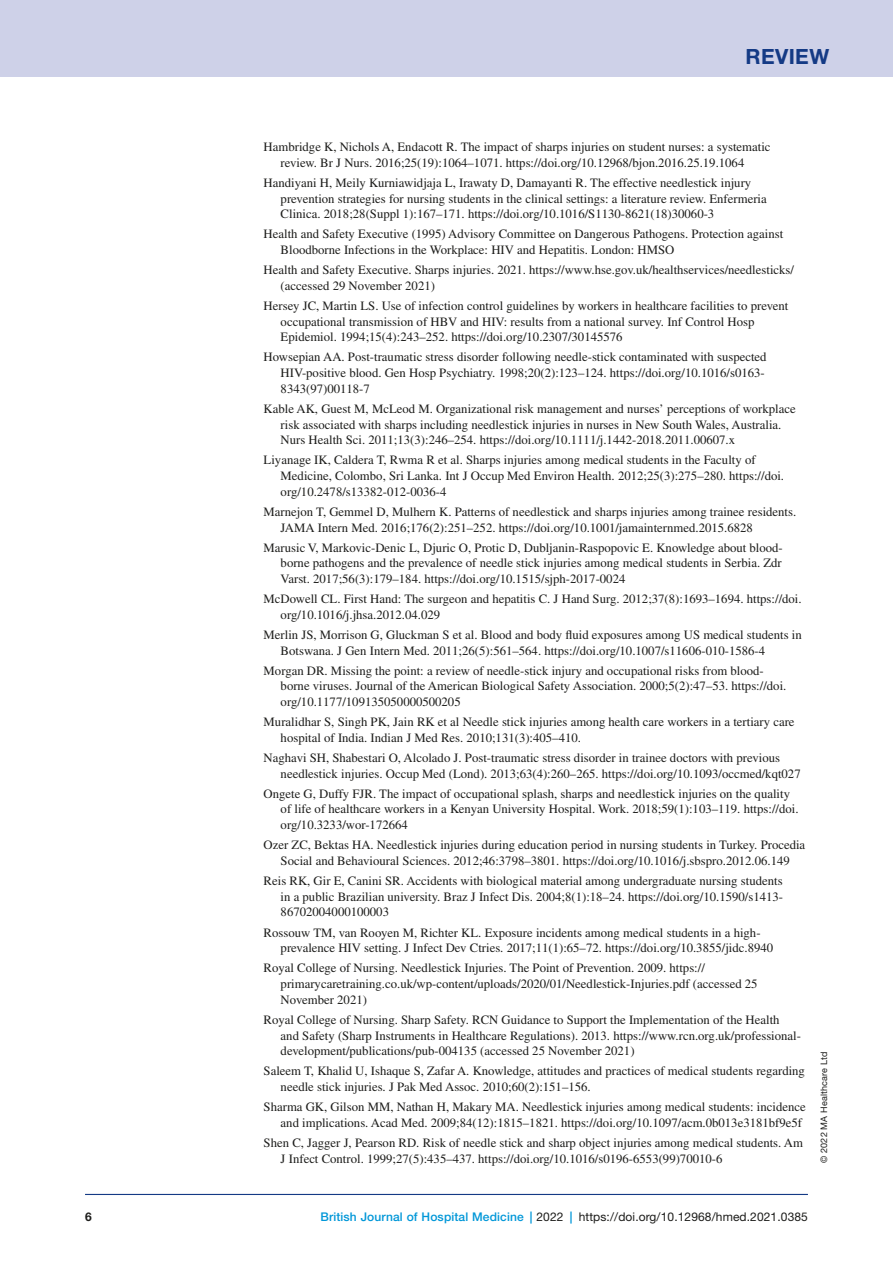
<style>
.page{position:relative;width:893px;height:1263px;background:#fff}
.page>*{position:absolute;margin:0;border:0;box-sizing:border-box;transform-origin:0 0}
.t1{font:700 21px "Helvetica Neue LT Std";letter-spacing:.015em;color:#143a85}
.t2{font:12.75px/15.8px "Times LT Std";color:#1d1d1b}
.t3{font:12px "Helvetica Neue LT Std";letter-spacing:.01em;color:#1d1d1b}
.t4{font:700 12px "Helvetica Neue LT Std";color:#1d1d1b}
.t5{font:9px "Helvetica Neue LT Std";letter-spacing:.02em;color:#1d1d1b}
.s1{font-weight:500;color:#0097d8}
</style>
<div class="page">
<hr style="left:85px;top:1194px;width:723px;height:1px;background:#143a85">
<div style="left:0;top:0;width:893px;height:77px;background:#ced1e8"></div>
<h1 class="t1" style="left:746px;top:43px;width:85px">REVIEW</h1>
<p class="t2" style="left:281px;top:139px;width:491px;text-indent:-17px">Hambridge K, Nichols A, Endacott R. The impact of sharps injuries on student nurses: a systematic review. Br J Nurs. 2016;25(19):1064–1071. https://doi.org/10.12968/bjon.2016.25.19.1064</p>
<p class="t2" style="left:281px;top:175px;width:488px;text-indent:-17px">Handiyani H, Meily Kurniawidjaja L, Irawaty D, Damayanti R. The effective needlestick injury prevention strategies for nursing students in the clinical settings: a literature review. Enfermeria<br>Clinica. 2018;28(Suppl 1):167–171. https://doi.org/10.1016/S1130-8621(18)30060-3</p>
<p class="t2" style="left:281px;top:226px;width:504px;text-indent:-17px">Health and Safety Executive (1995) Advisory Committee on Dangerous Pathogens. Protection against<br>Bloodborne Infections in the Workplace: HIV and Hepatitis. London: HMSO</p>
<p class="t2" style="left:281px;top:262px;width:515px;text-indent:-17px">Health and Safety Executive. Sharps injuries. 2021. https://www.hse.gov.uk/healthservices/needlesticks/ (accessed 29 November 2021)</p>
<p class="t2" style="left:281px;top:298px;width:509px;text-indent:-17px">Hersey JC, Martin LS. Use of infection control guidelines by workers in healthcare facilities to prevent occupational transmission of HBV and HIV: results from a national survey. Inf Control Hosp<br>Epidemiol. 1994;15(4):243–252. https://doi.org/10.2307/30145576</p>
<p class="t2" style="left:281px;top:349px;width:487px;text-indent:-17px">Howsepian AA. Post-traumatic stress disorder following needle-stick contaminated with suspected<br>HIV-positive blood. Gen Hosp Psychiatry. 1998;20(2):123–124. https://doi.org/10.1016/s0163-<br>8343(97)00118-7</p>
<p class="t2" style="left:281px;top:401px;width:517px;text-indent:-17px">Kable AK, Guest M, McLeod M. Organizational risk management and nurses’ perceptions of workplace risk associated with sharps including needlestick injuries in nurses in New South Wales, Australia.<br>Nurs Health Sci. 2011;13(3):246–254. https://doi.org/10.1111/j.1442-2018.2011.00607.x</p>
<p class="t2" style="left:281px;top:452px;width:505px;text-indent:-17px">Liyanage IK, Caldera T, Rwma R et al. Sharps injuries among medical students in the Faculty of<br>Medicine, Colombo, Sri Lanka. Int J Occup Med Environ Health. 2012;25(3):275–280. https://doi. org/10.2478/s13382-012-0036-4</p>
<p class="t2" style="left:281px;top:504px;width:517px;text-indent:-17px">Marnejon T, Gemmel D, Mulhern K. Patterns of needlestick and sharps injuries among trainee residents.<br>JAMA Intern Med. 2016;176(2):251–252. https://doi.org/10.1001/jamainternmed.2015.6828</p>
<p class="t2" style="left:281px;top:539px;width:504px;text-align:justify;text-indent:-17px">Marusic V, Markovic-Denic L, Djuric O, Protic D, Dubljanin-Raspopovic E. Knowledge about blood&shy;borne pathogens and the prevalence of needle stick injuries among medical students in Serbia. Zdr Varst. 2017;56(3):179–184. https://doi.org/10.1515/sjph-2017-0024</p>
<p class="t2" style="left:281px;top:591px;width:523px;text-indent:-17px">McDowell CL. First Hand: The surgeon and hepatitis C. J Hand Surg. 2012;37(8):1693–1694. https://doi. org/10.1016/j.jhsa.2012.04.029</p>
<p class="t2" style="left:281px;top:627px;width:523px;text-indent:-17px">Merlin JS, Morrison G, Gluckman S et al. Blood and body fluid exposures among US medical students in<br>Botswana. J Gen Intern Med. 2011;26(5):561–564. https://doi.org/10.1007/s11606-010-1586-4</p>
<p class="t2" style="left:281px;top:662px;width:507px;text-indent:-17px">Morgan DR. Missing the point: a review of needle-stick injury and occupational risks from blood&shy;borne viruses. Journal of the American Biological Safety Association. 2000;5(2):47–53. https://doi. org/10.1177/109135050000500205</p>
<p class="t2" style="left:281px;top:714px;width:515px;text-indent:-17px">Muralidhar S, Singh PK, Jain RK et al Needle stick injuries among health care workers in a tertiary care hospital of India. Indian J Med Res. 2010;131(3):405–410.</p>
<p class="t2" style="left:281px;top:750px;width:522px;text-indent:-17px">Naghavi SH, Shabestari O, Alcolado J. Post-traumatic stress disorder in trainee doctors with previous needlestick injuries. Occup Med (Lond). 2013;63(4):260–265. https://doi.org/10.1093/occmed/kqt027</p>
<p class="t2" style="left:281px;top:785px;width:519px;text-indent:-17px">Ongete G, Duffy FJR. The impact of occupational splash, sharps and needlestick injuries on the quality of life of healthcare workers in a Kenyan University Hospital. Work. 2018;59(1):103–119. https://doi. org/10.3233/wor-172664</p>
<p class="t2" style="left:264px;top:837px;width:543px;text-align:center">Ozer ZC, Bektas HA. Needlestick injuries during education period in nursing students in Turkey. Procedia<br>Social and Behavioural Sciences. 2012;46:3798–3801. https://doi.org/10.1016/j.sbspro.2012.06.149</p>
<p class="t2" style="left:281px;top:873px;width:504px;text-align:justify;text-indent:-17px">Reis RK, Gir E, Canini SR. Accidents with biological material among undergraduate nursing students in a public Brazilian university. Braz J Infect Dis. 2004;8(1):18–24. https://doi.org/10.1590/s1413- 86702004000100003</p>
<p class="t2" style="left:281px;top:924px;width:494px;text-indent:-17px">Rossouw TM, van Rooyen M, Richter KL. Exposure incidents among medical students in a high&shy;prevalence HIV setting. J Infect Dev Ctries. 2017;11(1):65–72. https://doi.org/10.3855/jidc.8940</p>
<p class="t2" style="left:281px;top:960px;width:478px;text-indent:-17px">Royal College of Nursing. Needlestick Injuries. The Point of Prevention. 2009. https:// primarycaretraining.co.uk/wp-content/uploads/2020/01/Needlestick-Injuries.pdf (accessed 25<br>November 2021)</p>
<p class="t2" style="left:281px;top:1011px;width:522px;text-indent:-17px">Royal College of Nursing. Sharp Safety. RCN Guidance to Support the Implementation of the Health and Safety (Sharp Instruments in Healthcare Regulations). 2013. https://www.rcn.org.uk/professional&shy;development/publications/pub-004135 (accessed 25 November 2021)</p>
<p class="t2" style="left:281px;top:1063px;width:526px;text-indent:-17px">Saleem T, Khalid U, Ishaque S, Zafar A. Knowledge, attitudes and practices of medical students regarding needle stick injuries. J Pak Med Assoc. 2010;60(2):151–156.</p>
<p class="t2" style="left:264px;top:1099px;width:544px;text-align:right">Sharma GK, Gilson MM, Nathan H, Makary MA. Needlestick injuries among medical students: incidence and implications. Acad Med. 2009;84(12):1815–1821. https://doi.org/10.1097/acm.0b013e3181bf9e5f</p>
<p class="t2" style="left:281px;top:1134px;width:524px;text-indent:-17px">Shen C, Jagger J, Pearson RD. Risk of needle stick and sharp object injuries among medical students. Am<br>J Infect Control. 1999;27(5):435–437. https://doi.org/10.1016/s0196-6553(99)70010-6</p>
<p class="t5" style="left:818px;top:1163px;width:113px;rotate:-90deg">© 2022 MA Healthcare Ltd</p>
<p class="t4" style="left:85px;top:1209px;width:8px">6</p>
<p class="t3" style="left:320px;top:1209px;width:489px"><span class="s1">British Journal of Hospital Medicine |</span> 2022 <span class="s1">|</span> https://doi.org/10.12968/hmed.2021.0385</p>
</div>
